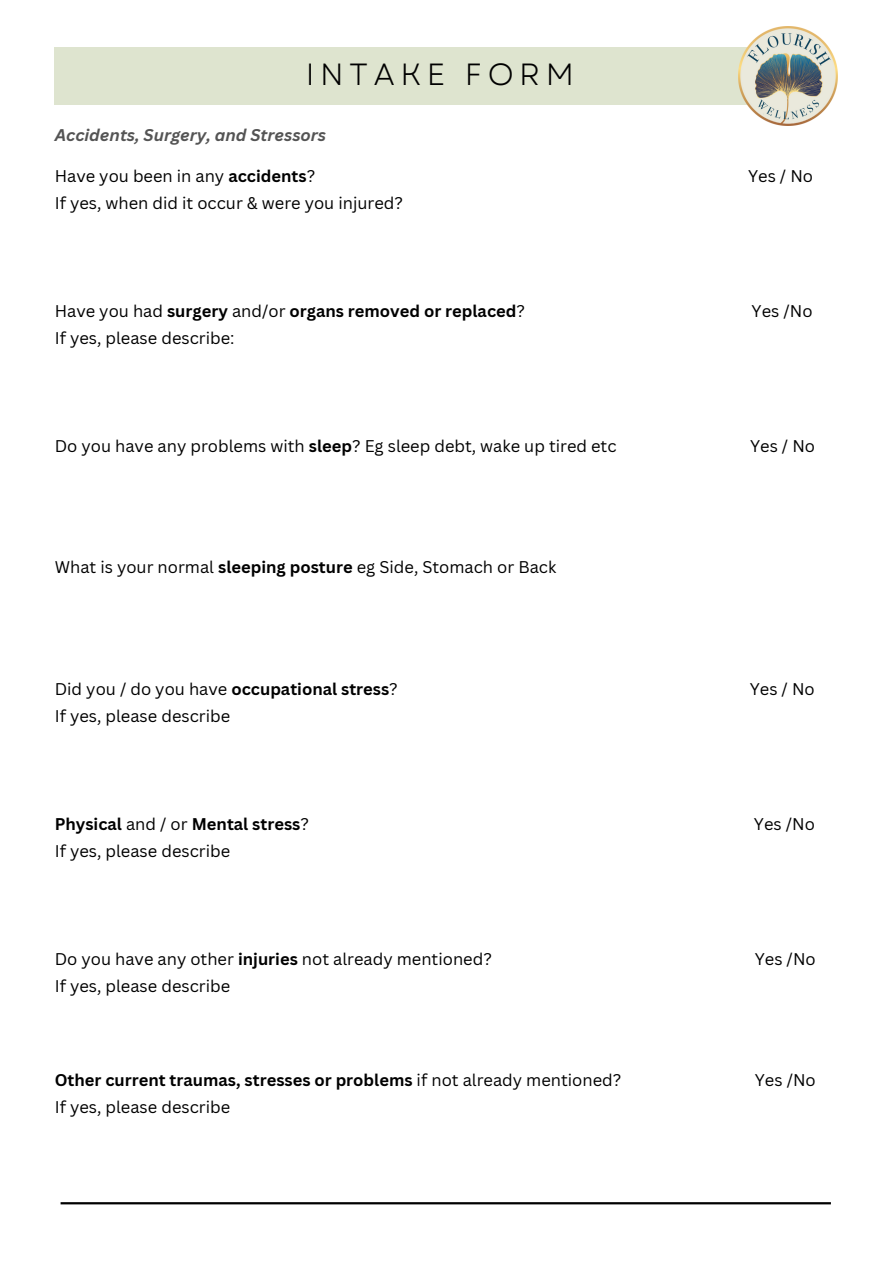
<style>
.page{position:relative;width:894px;height:1264px;background:#fff}
.page>*{position:absolute;margin:0;border:0;box-sizing:border-box;transform-origin:0 0}
.t1{font:30.6px "Garet";letter-spacing:.185em;color:#000}
.t2{font:16.5px "Canva Sans";color:#000}
.t3{font:700 16.5px "Canva Sans";color:#000}
.t4{font:italic 700 16.5px "Canva Sans";color:#545454}
.s1{font-weight:700}
.s2{font-weight:400}
</style>
<div class="page">
<div style="left:55px;top:47px;width:769px;height:58px;background:#dee4cf"></div>
<hr style="left:61px;top:1202px;width:769px;height:2px;background:#000">
<img style="left:738px;top:27px;width:99px;height:99px">
<p class="t1" style="left:305px;top:52px;width:270px">INTAKE FORM</p>
<h1 class="t4" style="left:55px;top:123px;width:273px">Accidents, Surgery, and Stressors</h1>
<h2 class="t2" style="left:55px;top:164px;width:262px">Have you been in any <span class="s1">accidents</span>?</h2>
<h2 class="t2" style="left:747px;top:164px;width:66px">Yes / No</h2>
<p class="t2" style="left:55px;top:191px;width:350px">If yes, when did it occur &amp; were you injured?</p>
<p class="t3" style="left:55px;top:299px;width:471px"><span class="s2">Have you had</span> surgery <span class="s2">and/or</span> organs removed or replaced<span class="s2">?</span></p>
<p class="t2" style="left:751px;top:299px;width:62px">Yes /No</p>
<p class="t2" style="left:55px;top:326px;width:181px">If yes, please describe:</p>
<p class="t2" style="left:55px;top:434px;width:563px">Do you have any problems with <span class="s1">sleep</span>? Eg sleep debt, wake up tired etc</p>
<p class="t2" style="left:749px;top:434px;width:66px">Yes / No</p>
<p class="t2" style="left:55px;top:555px;width:503px">What is your normal <span class="s1">sleeping posture</span> eg Side, Stomach or Back</p>
<p class="t3" style="left:55px;top:677px;width:344px"><span class="s2">Did you / do you have</span> occupational stress<span class="s2">?</span></p>
<p class="t2" style="left:749px;top:677px;width:66px">Yes / No</p>
<p class="t2" style="left:55px;top:704px;width:177px">If yes, please describe</p>
<p class="t3" style="left:55px;top:812px;width:256px">Physical <span class="s2">and / or</span> Mental stress<span class="s2">?</span></p>
<p class="t2" style="left:753px;top:812px;width:62px">Yes /No</p>
<p class="t2" style="left:55px;top:839px;width:177px">If yes, please describe</p>
<p class="t2" style="left:55px;top:947px;width:438px">Do you have any other <span class="s1">injuries</span> not already mentioned?</p>
<p class="t2" style="left:754px;top:947px;width:62px">Yes /No</p>
<p class="t2" style="left:55px;top:974px;width:177px">If yes, please describe</p>
<p class="t3" style="left:55px;top:1068px;width:568px">Other current traumas, stresses or problems <span class="s2">if not already mentioned?</span></p>
<p class="t2" style="left:754px;top:1068px;width:62px">Yes /No</p>
<p class="t2" style="left:55px;top:1095px;width:177px">If yes, please describe</p>
</div>
